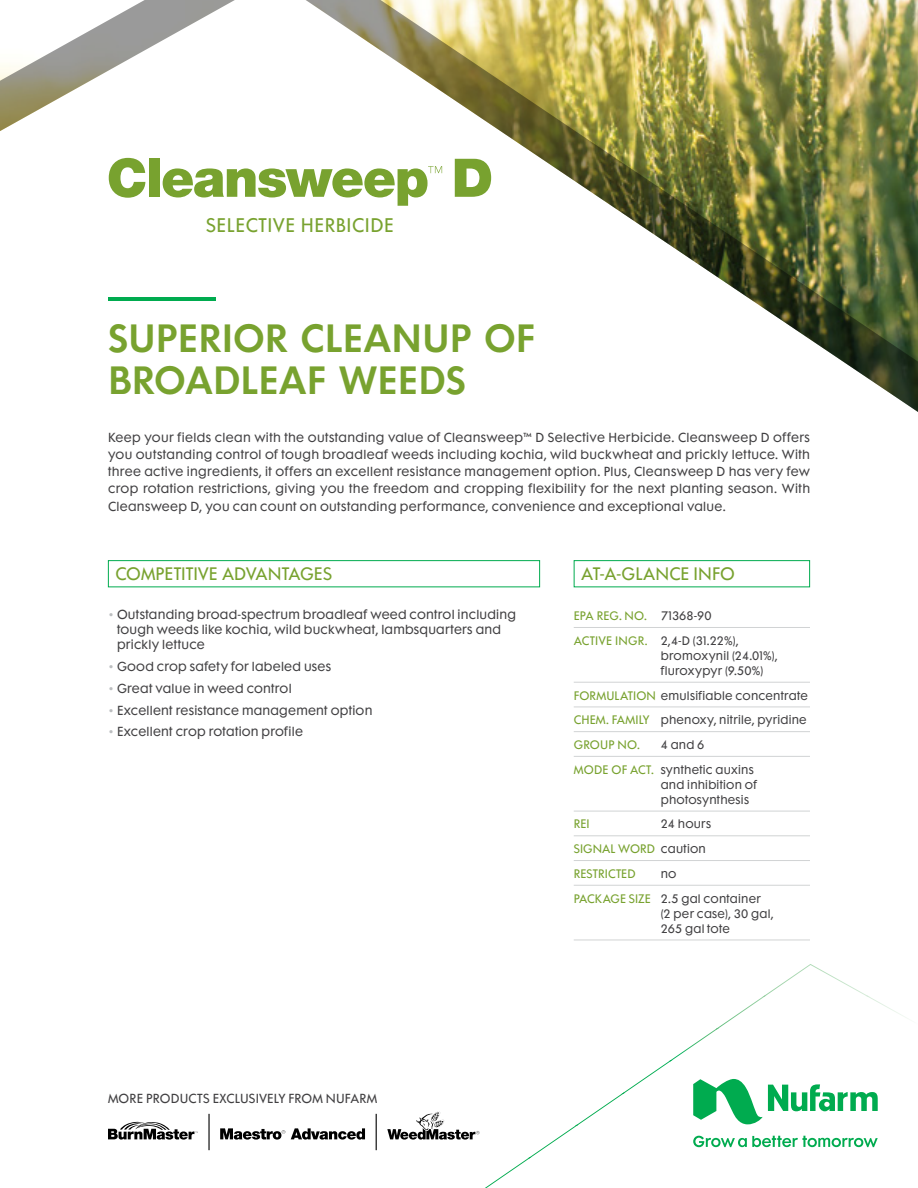
<style>
.page{position:relative;width:918px;height:1188px;background:#fff}
.page>*{position:absolute;margin:0;border:0;box-sizing:border-box;transform-origin:0 0}
.t1{font:600 36px/42px "Futura Maxi Std";color:#78a22f}
.t2{font:18px "Futura Maxi Std";letter-spacing:.03em;color:#78a22f}
.t3{font:16.5px "Futura Maxi Std";color:#78a22f}
.t4{font:12px/17.2px "Futura Maxi Std";letter-spacing:.02em;color:#414042;text-align:justify}
.t5{font:11.25px/24.8px "Futura Maxi Std";letter-spacing:.02em;color:#414042}
.t6{font:11.25px/24.8px "Futura Maxi Std";letter-spacing:.01em;color:#78a22f}
.s1{color:#78a22f}
.s2{color:#bcbec0}
.s3{color:#414042}
</style>
<div class="page">
<img style="left:0;top:0;width:918px;height:412px">
<hr style="left:108px;top:297px;width:108px;height:4px;background:#00ab4f">
<div style="left:108px;top:560px;width:432px;height:27px;border:1px solid #00ab4f"></div>
<div style="left:574px;top:560px;width:236px;height:27px;border:1px solid #00ab4f"></div>
<hr style="left:574px;top:627px;width:236px;height:1px;background:#d1d3d4">
<hr style="left:574px;top:682px;width:236px;height:1px;background:#d1d3d4">
<hr style="left:574px;top:707px;width:236px;height:1px;background:#d1d3d4">
<hr style="left:574px;top:731px;width:236px;height:1px;background:#d1d3d4">
<hr style="left:574px;top:756px;width:236px;height:1px;background:#d1d3d4">
<hr style="left:574px;top:811px;width:236px;height:1px;background:#d1d3d4">
<hr style="left:574px;top:835px;width:236px;height:1px;background:#d1d3d4">
<hr style="left:574px;top:860px;width:236px;height:1px;background:#d1d3d4">
<hr style="left:574px;top:885px;width:236px;height:1px;background:#d1d3d4">
<hr style="left:574px;top:940px;width:236px;height:1px;background:#d1d3d4">
<img style="left:717px;top:996px;width:47px;height:32px">
<img style="left:869px;top:997px;width:37px;height:21px">
<img style="left:671px;top:1028px;width:48px;height:33px">
<img style="left:763px;top:964px;width:107px;height:33px">
<img style="left:623px;top:1060px;width:49px;height:33px">
<img style="left:576px;top:1093px;width:49px;height:32px">
<img style="left:530px;top:1125px;width:48px;height:33px">
<img style="left:485px;top:1157px;width:46px;height:31px">
<svg style="left:693px;top:1079px;width:185px;height:68px"></svg>
<svg style="left:109px;top:158px;width:36px;height:40px"></svg>
<div style="left:149px;top:159px;width:10px;height:38px;background:#78a22f"></div>
<svg style="left:455px;top:159px;width:36px;height:38px"></svg>
<svg style="left:163px;top:166px;width:279px;height:40px"></svg>
<svg style="left:220px;top:1128px;width:65px;height:12px"></svg>
<svg style="left:291px;top:1128px;width:74px;height:12px"></svg>
<svg style="left:108px;top:1122px;width:90px;height:18px"></svg>
<hr style="left:208px;top:1114px;width:2px;height:36px;background:#000">
<hr style="left:376px;top:1114px;width:1px;height:36px;background:#000">
<svg style="left:387px;top:1111px;width:93px;height:29px"></svg>
<h2 class="t2" style="left:206px;top:214px;width:189px">SELECTIVE HERBICIDE</h2>
<h1 class="t1" style="left:108px;top:317px;width:429px">SUPERIOR CLEANUP OF<br>BROADLEAF WEEDS</h1>
<p class="t4" style="left:108px;top:428px;width:704px">Keep your fields clean with the outstanding value of Cleansweep™ D Selective Herbicide. Cleansweep D offers you outstanding control of tough broadleaf weeds including kochia, wild buckwheat and prickly lettuce. With three active ingredients, it offers an excellent resistance management option. Plus, Cleansweep D has very few crop rotation restrictions, giving you the freedom and cropping flexibility for the next planting season. With Cleansweep D, you can count on outstanding performance, convenience and exceptional value.</p>
<h3 class="t3" style="left:116px;top:563px;width:218px">COMPETITIVE ADVANTAGES</h3>
<h3 class="t3" style="left:581px;top:563px;width:155px">AT-A-GLANCE INFO</h3>
<p class="t5" style="left:574px;top:603px;width:166px"><span class="s1">EPA REG. NO.</span> 71368-90<br><span class="s1">ACTIVE INGR.</span> 2,4-D (31.22%),</p>
<p class="t5" style="left:661px;top:648px;width:118px;line-height:15px">bromoxynil (24.01%), fluroxypyr (9.50%)</p>
<p class="t5" style="left:574px;top:683px;width:236px;text-align:justify"><span class="s1">FORMULATION</span> emulsifiable concentrate <span class="s1">CHEM. FAMILY</span> phenoxy, nitrile, pyridine <span class="s1">GROUP NO.</span></p>
<p class="t4" style="left:117px;top:607px;width:401px;line-height:15px;text-align:left;text-indent:-9px"><span class="s2">•</span> Outstanding broad-spectrum broadleaf weed control including tough weeds like kochia, wild buckwheat, lambsquarters and prickly lettuce</p>
<p class="t4" style="left:108px;top:658px;width:225px"><span class="s2">•</span> Good crop safety for labeled uses</p>
<p class="t4" style="left:108px;top:680px;width:185px"><span class="s2">•</span> Great value in weed control</p>
<p class="t4" style="left:108px;top:701px;width:266px"><span class="s2">•</span> Excellent resistance management option</p>
<p class="t4" style="left:108px;top:723px;width:197px"><span class="s2">•</span> Excellent crop rotation profile</p>
<p class="t5" style="left:574px;top:732px;width:182px;text-indent:87px">4 and 6<br><span class="s1">MODE OF ACT.</span> synthetic auxins</p>
<p class="t5" style="left:661px;top:777px;width:98px;line-height:15px">and inhibition of photosynthesis</p>
<p class="t6" style="left:574px;top:812px;width:17px">REI</p>
<p class="t6" style="left:574px;top:812px;width:139px;text-indent:87px"><span class="s3">24 hours<br></span>SIGNAL WORD <span class="s3">caution<br></span>RESTRICTED</p>
<p class="t5" style="left:574px;top:861px;width:189px;text-align:center">no<br><span class="s1">PACKAGE SIZE</span> 2.5 gal container</p>
<p class="t5" style="left:661px;top:906px;width:114px;line-height:15px">(2 per case), 30 gal,<br>265 gal tote</p>
<p class="t4" style="left:108px;top:1090px;width:271px">MORE PRODUCTS EXCLUSIVELY FROM NUFARM</p>
</div>
